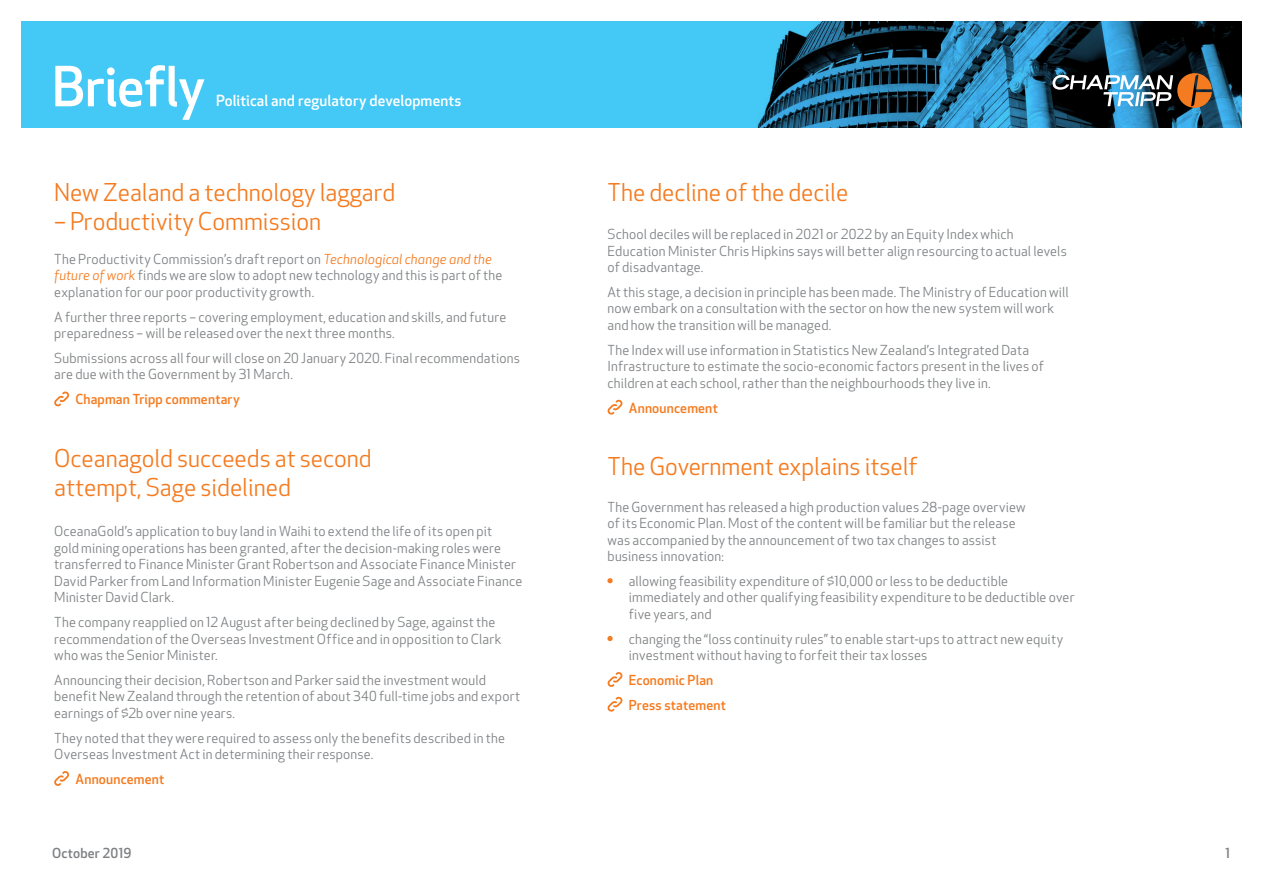
<style>
.page{position:relative;width:1263px;height:893px;background:#fff}
.page>*{position:absolute;margin:0;border:0;box-sizing:border-box;transform-origin:0 0}
.t1{font:500 54px "Apex New";letter-spacing:-.005em;color:#fff}
.t2{font:24px/28.8px "Apex New";color:#f47b20}
.t3{font:500 15px "Apex New";letter-spacing:.01em;color:#fff}
.t4{font:13.5px/16.5px "Apex New";letter-spacing:.015em;color:#7e8083}
.t5{font:500 13.5px/24.8px "Apex New";letter-spacing:.015em;color:#f47b20}
.t6{font:500 13.5px "Apex New";letter-spacing:.015em;color:#7e8083}
.s1{font-style:italic;color:#f47b20}
.s2{color:#f47b20}
</style>
<div class="page">
<div style="left:21px;top:21px;width:1221px;height:107px;background:#44c8f5"></div>
<img style="left:757px;top:21px;width:485px;height:107px">
<svg style="left:1052px;top:73px;width:160px;height:35px;background:#605f5b"></svg>
<svg style="left:54px;top:392px;width:15px;height:15px"></svg>
<svg style="left:54px;top:771px;width:15px;height:15px"></svg>
<svg style="left:607px;top:400px;width:16px;height:15px"></svg>
<svg style="left:607px;top:578px;width:6px;height:5px"></svg>
<svg style="left:607px;top:636px;width:6px;height:5px"></svg>
<svg style="left:607px;top:672px;width:16px;height:15px"></svg>
<svg style="left:607px;top:697px;width:16px;height:15px"></svg>
<h1 class="t1" style="left:52px;top:50px;width:155px">Briefly</h1>
<p class="t3" style="left:216px;top:91px;width:247px">Political and regulatory developments</p>
<h2 class="t2" style="left:54px;top:178px;width:343px">New Zealand a technology laggard</h2>
<h2 class="t2" style="left:54px;top:207px;width:269px">– Productivity Commission</h2>
<p class="t4" style="left:54px;top:251px;width:450px">The Productivity Commission’s draft report on <span class="s1">Technological change and the future of work</span> finds we are slow to adopt new technology and this is part of the explanation for our poor productivity growth.</p>
<p class="t4" style="left:54px;top:309px;width:454px">A further three reports – covering employment, education and skills, and future preparedness – will be released over the next three months.</p>
<p class="t4" style="left:54px;top:350px;width:467px">Submissions across all four will close on 20 January 2020. Final recommendations are due with the Government by 31 March.</p>
<p class="t5" style="left:75px;top:387px;width:166px">Chapman Tripp commentary</p>
<h2 class="t2" style="left:54px;top:444px;width:319px">Oceanagold succeeds at second attempt, Sage sidelined</h2>
<p class="t4" style="left:54px;top:523px;width:470px">OceanaGold’s application to buy land in Waihi to extend the life of its open pit<br>gold mining operations has been granted, after the decision-making roles were transferred to Finance Minister Grant Robertson and Associate Finance Minister David Parker from Land Information Minister Eugenie Sage and Associate Finance Minister David Clark.</p>
<p class="t4" style="left:54px;top:614px;width:449px">The company reapplied on 12 August after being declined by Sage, against the recommendation of the Overseas Investment Office and in opposition to Clark who was the Senior Minister.</p>
<p class="t4" style="left:54px;top:672px;width:468px">Announcing their decision, Robertson and Parker said the investment would benefit New Zealand through the retention of about 340 full-time jobs and export earnings of $2b over nine years.</p>
<p class="t4" style="left:54px;top:729px;width:452px">They noted that they were required to assess only the benefits described in the<br>Overseas Investment Act in determining their response.</p>
<p class="t5" style="left:75px;top:766px;width:90px">Announcement</p>
<h2 class="t2" style="left:608px;top:178px;width:242px">The decline of the decile</h2>
<p class="t4" style="left:608px;top:226px;width:461px">School deciles will be replaced in 2021 or 2022 by an Equity Index which<br>Education Minister Chris Hipkins says will better align resourcing to actual levels of disadvantage.</p>
<p class="t4" style="left:608px;top:284px;width:463px">At this stage, a decision in principle has been made. The Ministry of Education will now embark on a consultation with the sector on how the new system will work and how the transition will be managed.</p>
<p class="t4" style="left:608px;top:342px;width:438px">The Index will use information in Statistics New Zealand’s Integrated Data<br>Infrastructure to estimate the socio-economic factors present in the lives of children at each school, rather than the neighbourhoods they live in.</p>
<p class="t5" style="left:629px;top:395px;width:90px">Announcement</p>
<h2 class="t2" style="left:608px;top:452px;width:311px">The Government explains itself</h2>
<p class="t4" style="left:608px;top:498px;width:419px">The Government has released a high production values 28-page overview of its Economic Plan. Most of the content will be familiar but the release was accompanied by the announcement of two tax changes to assist business innovation:</p>
<p class="t4" style="left:629px;top:573px;width:447px;text-indent:-21px"><span class="s2">•</span> allowing feasibility expenditure of $10,000 or less to be deductible immediately and other qualifying feasibility expenditure to be deductible over five years, and</p>
<p class="t4" style="left:629px;top:630px;width:436px;text-indent:-21px"><span class="s2">•</span> changing the “loss continuity rules” to enable start-ups to attract new equity investment without having to forfeit their tax losses</p>
<p class="t5" style="left:629px;top:667px;width:99px">Economic Plan<br>Press statement</p>
<p class="t6" style="left:52px;top:844px;width:81px">October 2019</p>
<p class="t6" style="left:1225px;top:844px;width:6px">1</p>
</div>
